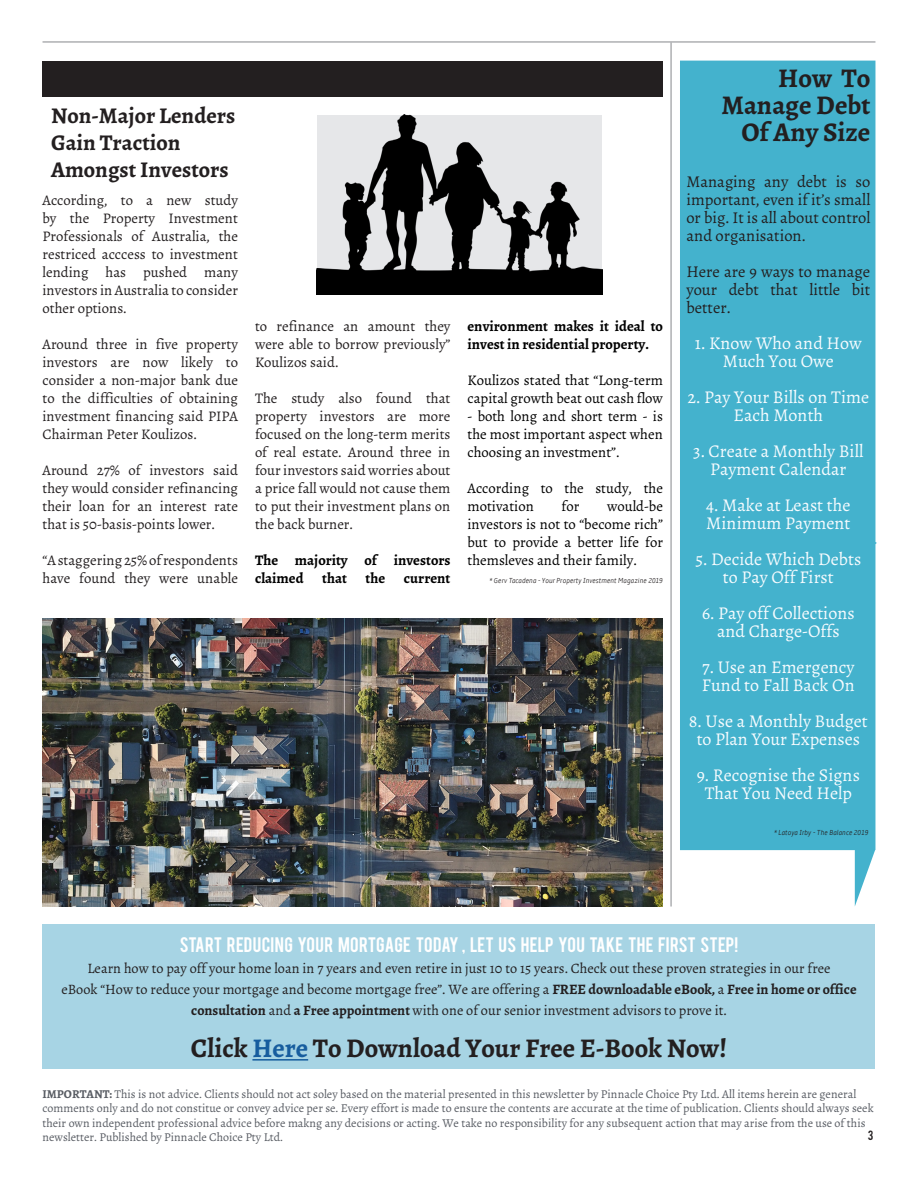
<style>
.page{position:relative;width:918px;height:1188px;background:#fff}
.page>*{position:absolute;margin:0;border:0;box-sizing:border-box;transform-origin:0 0}
.Sans_Text{font:700 27px "Alegreya";color:#231f20}
.Serif_Headline{font:700 27px/27px "Alegreya";color:#231f20;text-align:right}
.Serif_Headline-2{font:700 22.5px/27px "Alegreya";color:#231f20}
.Serif_Text{font:18px/18px "Alegreya";color:#f6fbfe;text-align:center}
.Serif_Text-2{font:16.5px/18px "Alegreya";color:#231f20;text-align:justify}
.Sans_Text-2{font:16.5px "Bebas";color:#fff}
.Serif_Text-3{font:14.7px/18px "Alegreya";color:#231f20;text-align:justify}
.Serif_Text-4{font:14.7px/18px "Alegreya";color:#000}
.Serif_Text-5{font:700 14.7px/18px "Alegreya";color:#000}
.Sans_Text-3{font:14.4px/21px "Alegreya";color:#231f20;text-align:center}
.t1{font:12px/14.4px "Alegreya";color:#585c63}
.t2{font:10.5px "Bebas";color:#231f20}
.t3{font:italic 300 condensed 7.5px "Amble";color:#231f20}
.s1{font-weight:700}
.s2{color:#175d9e}
</style>
<div class="page">
<hr style="left:43px;top:41px;width:832px;height:2px;background:#939598">
<div style="left:680px;top:61px;width:195px;height:845px;background:#44b2cd"></div>
<svg style="left:853px;top:530px;width:24px;height:29px"></svg>
<div style="left:43px;top:61px;width:620px;height:36px;background:#231f20"></div>
<hr style="left:670px;top:43px;width:2px;height:864px;background:#939598">
<div style="left:43px;top:925px;width:832px;height:144px;background:#a7d4e4"></div>
<hr style="left:252px;top:1059px;width:56px;height:2px;background:#175d9e">
<img style="left:317px;top:115px;width:285px;height:180px">
<img style="left:43px;top:619px;width:620px;height:288px">
<p class="Serif_Headline-2" style="left:51px;top:102px;width:186px">Non-Major Lenders<br>Gain Traction<br>Amongst Investors</p>
<p class="Serif_Text-3" style="left:43px;top:191px;width:197px">According, to a new study by the Property Investment Professionals of Australia, the restriced acccess to investment lending has pushed many investors in Australia to consider other options.</p>
<p class="Serif_Text-3" style="left:43px;top:335px;width:197px">Around three in five property investors are now likely to consider a non-major bank due to the difficulties of obtaining investment financing said PIPA Chairman Peter Koulizos.</p>
<p class="Serif_Text-3" style="left:43px;top:461px;width:197px">Around 27% of investors said they would consider refinancing their loan for an interest rate that is 50-basis-points lower.</p>
<p class="Serif_Text-3" style="left:43px;top:551px;width:197px">“A staggering 25% of respondents have found they were unable</p>
<p class="Serif_Text-3" style="left:255px;top:317px;width:197px">to refinance an amount they were able to borrow previously” Koulizos said.</p>
<p class="Serif_Text-3" style="left:255px;top:389px;width:197px">The study also found that property investors are more focused on the long-term merits of real estate. Around three in four investors said worries about a price fall would not cause them to put their investment plans on the back burner.</p>
<p class="Serif_Text-5" style="left:255px;top:551px;width:197px">The majority of investors claimed</p>
<p class="Serif_Text-5" style="left:322px;top:569px;width:26px">that</p>
<p class="Serif_Text-5" style="left:366px;top:569px;width:21px">the</p>
<p class="Serif_Text-5" style="left:404px;top:569px;width:48px">current</p>
<p class="Serif_Text-5" style="left:468px;top:317px;width:197px">environment makes it ideal to invest in residential property.</p>
<p class="Serif_Text-4" style="left:468px;top:371px;width:197px">Koulizos stated that “Long-term capital growth beat out cash flow</p>
<p class="Serif_Text-4" style="left:468px;top:407px;width:197px;text-align:justify">- both long and short term - is the most important aspect when choosing an investment”.</p>
<p class="Serif_Text-4" style="left:468px;top:479px;width:197px">According to the study, the motivation</p>
<p class="Serif_Text-4" style="left:468px;top:497px;width:197px;text-align:justify;text-indent:140px">would-be investors is not to “become rich” but to provide a better life for themsleves and their family.</p>
<p class="Serif_Text-4" style="left:562px;top:497px;width:19px">for</p>
<p class="t3" style="left:490px;top:576px;width:175px">* Gerv Tacadena - Your Property Investment Magazine 2019</p>
<p class="Serif_Headline" style="left:721px;top:64px;width:151px">How To<br>Manage Debt<br>Of Any Size</p>
<p class="Serif_Text-2" style="left:686px;top:172px;width:186px">Managing any debt is so important, even if it’s small or big. It is all about control and organisation.</p>
<p class="Serif_Text-2" style="left:686px;top:262px;width:186px">Here are 9 ways to manage your debt that little bit better.</p>
<p class="Serif_Text" style="left:695px;top:334px;width:169px">1. Know Who and How<br>Much You Owe</p>
<p class="Serif_Text" style="left:688px;top:388px;width:183px">2. Pay Your Bills on Time<br>Each Month</p>
<p class="Serif_Text" style="left:693px;top:442px;width:172px">3. Create a Monthly Bill<br>Payment Calendar</p>
<p class="Serif_Text" style="left:706px;top:496px;width:146px;text-align:left">4. Make at Least the<br>Minimum Payment</p>
<p class="Serif_Text" style="left:695px;top:550px;width:167px">5. Decide Which Debts to Pay Off First</p>
<p class="Serif_Text" style="left:702px;top:604px;width:154px">6. Pay off Collections and Charge-Offs</p>
<p class="Serif_Text" style="left:702px;top:658px;width:154px;text-align:left">7. Use an Emergency<br>Fund to Fall Back On</p>
<p class="Serif_Text" style="left:689px;top:712px;width:181px">8. Use a Monthly Budget to Plan Your Expenses</p>
<p class="Serif_Text" style="left:697px;top:766px;width:165px">9. Recognise the Signs<br>That You Need Help</p>
<p class="t3" style="left:774px;top:828px;width:96px">* Latoya Irby - The Balance 2019</p>
<p class="Sans_Text-2" style="left:180px;top:932px;width:560px">START REDUCING YOUR MORTGAGE TODAY , LET US HELP YOU TAKE THE FIRST STEP!</p>
<p class="Sans_Text-3" style="left:61px;top:958px;width:797px">Learn how to pay off your home loan in 7 years and even retire in just 10 to 15 years. Check out these proven strategies in our free<br>eBook “How to reduce your mortgage and become mortgage free”. We are offering a <span class="s1">FREE downloadable eBook,</span> a <span class="s1">Free in home or office consultation</span> and <span class="s1">a Free appointment</span> with one of our senior investment advisors to prove it.</p>
<p class="Sans_Text" style="left:191px;top:1030px;width:538px">Click <span class="s2">Here</span> To Download Your Free E-Book Now!</p>
<p class="t1" style="left:43px;top:1087px;width:833px"><span class="s1">IMPORTANT:</span> This is not advice. Clients should not act soley based on the material presented in this newsletter by Pinnacle Choice Pty Ltd. All items herein are general comments only and do not constitue or convey advice per se. Every effort is made to ensure the contents are accurate at the time of publication. Clients should always seek their own independent professional advice before makng any decisions or acting. We take no responsibility for any subsequent action that may arise from the use of this newsletter. Published by Pinnacle Choice Pty Ltd.</p>
<p class="t2" style="left:868px;top:1128px;width:7px">3</p>
</div>
